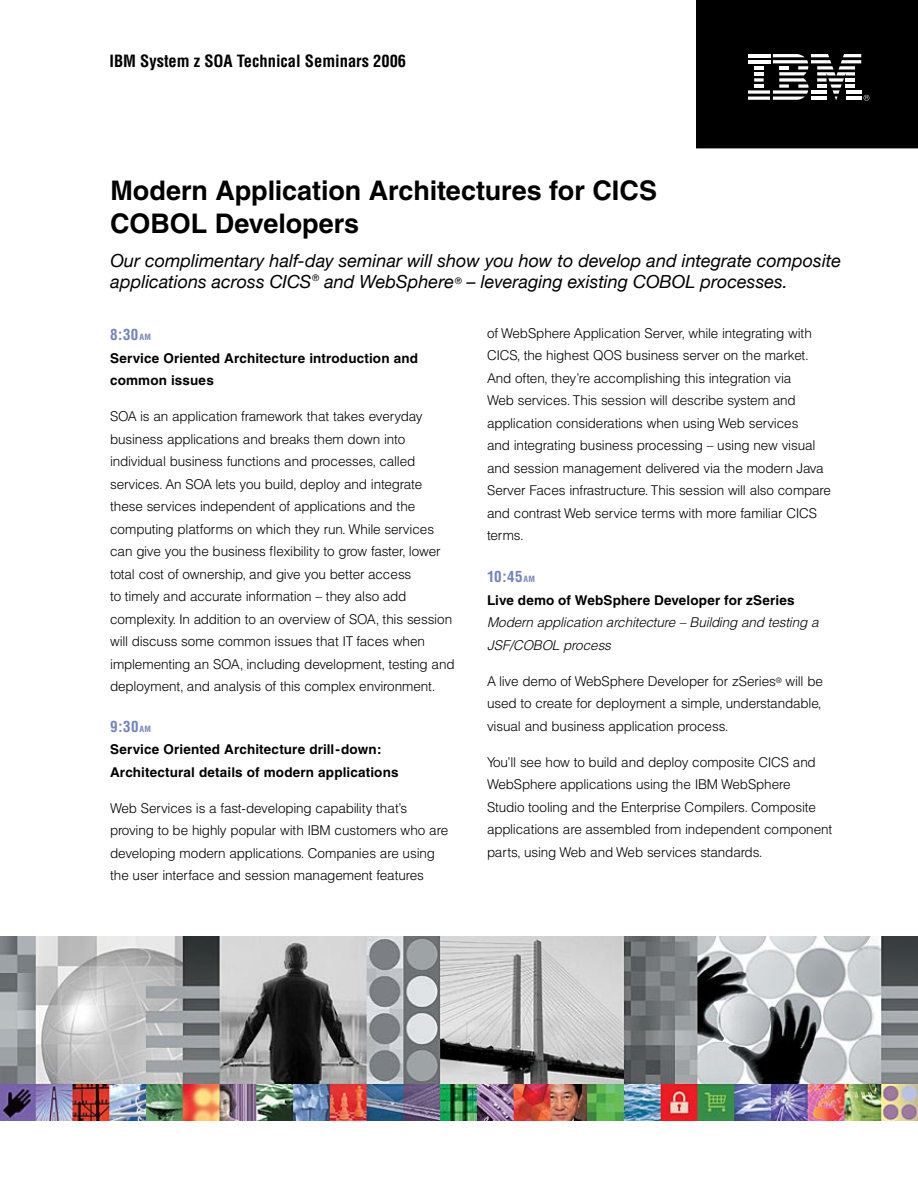
<style>
.page{position:relative;width:918px;height:1188px;background:#fff}
.page>*{position:absolute;margin:0;border:0;box-sizing:border-box;transform-origin:0 0}
.t1{font:700 27px/33px "Helvetica";letter-spacing:-.005em;color:#000}
.t2{font:italic 18px/21px "Helvetica Neue";color:#000}
.t3{font:700 condensed 16.5px "Helvetica";color:#000}
.Default_Text{font:700 condensed 15px "Helvetica";color:#7584bd}
.x_Subhead__LF{font:700 condensed 15px "Helvetica";color:#7584bd}
.t4{font:300 13.5px/22.5px "IBM Helvetica";letter-spacing:-.01em;color:#000}
.x_Subhead__LF-2{font:700 13.5px/22.5px "Helvetica";letter-spacing:.01em;color:#000}
.t5{font:italic 300 13.5px/22.5px "IBM Helvetica";letter-spacing:-.015em;color:#000}
.s1{font-size:8.4px}
</style>
<div class="page">
<svg style="left:696px;top:0;width:222px;height:148px;background:#101010"></svg>
<hr style="left:811px;top:97px;width:16px;height:3px;background:#fff">
<hr style="left:748px;top:97px;width:22px;height:3px;background:#fff">
<img style="left:0;top:937px;width:918px;height:183px">
<p class="t3" style="left:110px;top:51px;width:298px">IBM System z SOA Technical Seminars 2006</p>
<p class="t1" style="left:110px;top:173px;width:548px">Modern Application Architectures for CICS<br>COBOL Developers</p>
<p class="t2" style="left:110px;top:250px;width:732px">Our complimentary half-day seminar will show you how to develop and integrate composite applications across CICS<sup>®</sup> and WebSphere<sup>®</sup> – leveraging existing COBOL processes.</p>
<p class="t4" style="left:487px;top:321px;width:346px">of WebSphere Application Server, while integrating with CICS, the highest QOS business server on the market.<br>And often, they’re accomplishing this integration via<br>Web services. This session will describe system and application considerations when using Web services<br>and integrating business processing – using new visual and session management delivered via the modern Java Server Faces infrastructure. This session will also compare and contrast Web service terms with more familiar CICS terms.</p>
<p class="Default_Text" style="left:487px;top:567px;width:49px">10:45<span class="s1">AM</span></p>
<p class="x_Subhead__LF-2" style="left:487px;top:589px;width:309px">Live demo of WebSphere Developer for zSeries</p>
<p class="t5" style="left:487px;top:611px;width:333px">Modern application architecture – Building and testing a<br>JSF/COBOL process</p>
<p class="t4" style="left:487px;top:669px;width:337px;text-align:justify">A live demo of WebSphere Developer for zSeries<sup>®</sup> will be used to create for deployment a simple, understandable, visual and business application process.</p>
<p class="t4" style="left:487px;top:750px;width:347px">You’ll see how to build and deploy composite CICS and WebSphere applications using the IBM WebSphere<br>Studio tooling and the Enterprise Compilers. Composite applications are assembled from independent component parts, using Web and Web services standards.</p>
<p class="x_Subhead__LF" style="left:110px;top:325px;width:42px">8:30<span class="s1">AM</span></p>
<p class="x_Subhead__LF-2" style="left:110px;top:346px;width:309px">Service Oriented Architecture introduction and common issues</p>
<p class="t4" style="left:110px;top:405px;width:346px">SOA is an application framework that takes everyday business applications and breaks them down into individual business functions and processes, called services. An SOA lets you build, deploy and integrate these services independent of applications and the computing platforms on which they run. While services can give you the business flexibility to grow faster, lower total cost of ownership, and give you better access<br>to timely and accurate information – they also add complexity. In addition to an overview of SOA, this session will discuss some common issues that IT faces when implementing an SOA, including development, testing and deployment, and analysis of this complex environment.</p>
<p class="Default_Text" style="left:110px;top:717px;width:43px">9:30<span class="s1">AM</span></p>
<p class="x_Subhead__LF-2" style="left:110px;top:738px;width:290px">Service Oriented Architecture drill-down:<br>Architectural details of modern applications</p>
<p class="t4" style="left:110px;top:796px;width:340px">Web Services is a fast-developing capability that’s proving to be highly popular with IBM customers who are developing modern applications. Companies are using the user interface and session management features</p>
</div>
